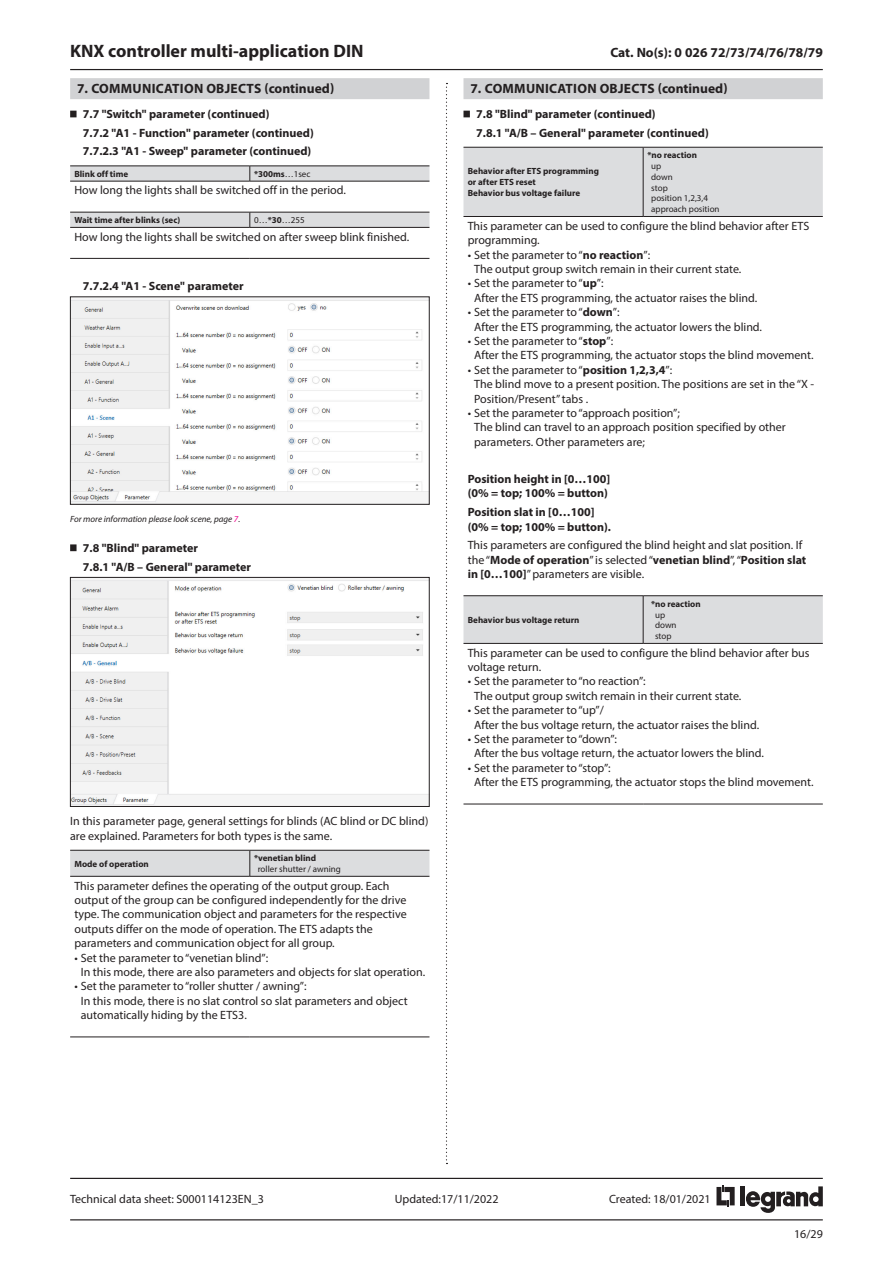
<style>
.page{position:relative;width:893px;height:1263px;background:#fff}
.page>*{position:absolute;margin:0;border:0;box-sizing:border-box;transform-origin:0 0}
.t1{font:700 18px "Myriad Pro";color:#231f20}
.chapitre_fond_gris{font:700 13.5px "Myriad Pro";letter-spacing:.01em;color:#231f20}
.Texte_courant{font:12px/14.4px "Myriad Pro";color:#231f20}
.Texte_courant-2{font:700 12px/14.4px "Myriad Pro";color:#231f20}
.Texte_Tab{font:700 9px "Myriad Pro";color:#231f20}
.Texte_Tab-2{font:9px "Myriad Pro";color:#231f20}
.legendes_tableaux{font:italic 9px "Myriad Pro";color:#231f20}
.s1{font-weight:400}
.s2{font-weight:700}
.s3{color:#ed028c}
</style>
<div class="page">
<hr style="left:70px;top:1219px;width:753px;height:1px;background:#231f20">
<svg style="left:446px;top:83px;width:1px;height:1081px"></svg>
<hr style="left:70px;top:1178px;width:753px;height:1px;background:#231f20">
<hr style="left:70px;top:69px;width:753px;height:1px;background:#231f20">
<svg style="left:716px;top:1185px;width:19px;height:22px"></svg>
<hr style="left:741px;top:1186px;width:4px;height:20px;background:#231f20">
<svg style="left:746px;top:1186px;width:77px;height:27px"></svg>
<div style="left:70px;top:78px;width:359px;height:21px;background:#d1d2d4"></div>
<div style="left:70px;top:111px;width:7px;height:6px;background:#231f20"></div>
<div style="left:70px;top:544px;width:7px;height:7px;background:#231f20"></div>
<svg style="left:70px;top:166px;width:359px;height:61px"></svg>
<hr style="left:70px;top:227px;width:180px;height:1px;background:#231f20">
<hr style="left:250px;top:227px;width:179px;height:1px;background:#231f20">
<hr style="left:70px;top:258px;width:180px;height:1px;background:#231f20">
<hr style="left:250px;top:258px;width:179px;height:1px;background:#231f20">
<img style="left:72px;top:299px;width:355px;height:203px">
<img style="left:72px;top:579px;width:355px;height:226px">
<div style="left:70px;top:577px;width:359px;height:230px;border:1px solid #231f20"></div>
<svg style="left:70px;top:850px;width:359px;height:26px;background:#d4d5d7"></svg>
<hr style="left:70px;top:876px;width:180px;height:1px;background:#231f20">
<hr style="left:250px;top:876px;width:179px;height:1px;background:#231f20">
<hr style="left:70px;top:1037px;width:180px;height:1px;background:#231f20">
<hr style="left:250px;top:1037px;width:179px;height:1px;background:#231f20">
<div style="left:463px;top:78px;width:360px;height:21px;background:#d1d2d4"></div>
<div style="left:463px;top:111px;width:7px;height:6px;background:#231f20"></div>
<svg style="left:463px;top:148px;width:360px;height:495px"></svg>
<hr style="left:463px;top:147px;width:180px;height:1px;background:#231f20">
<hr style="left:643px;top:147px;width:180px;height:1px;background:#231f20">
<hr style="left:643px;top:147px;width:1px;height:69px;background:#231f20">
<hr style="left:463px;top:216px;width:180px;height:1px;background:#231f20">
<hr style="left:643px;top:216px;width:180px;height:1px;background:#231f20">
<hr style="left:463px;top:595px;width:180px;height:1px;background:#231f20">
<hr style="left:643px;top:595px;width:180px;height:1px;background:#231f20">
<hr style="left:643px;top:596px;width:1px;height:47px;background:#231f20">
<hr style="left:463px;top:643px;width:180px;height:1px;background:#231f20">
<hr style="left:643px;top:643px;width:180px;height:1px;background:#231f20">
<hr style="left:463px;top:804px;width:180px;height:1px;background:#231f20">
<hr style="left:643px;top:804px;width:180px;height:1px;background:#231f20">
<h1 class="t1" style="left:70px;top:39px;width:295px">KNX controller multi-application DIN</h1>
<p class="chapitre_fond_gris" style="left:610px;top:43px;width:214px">Cat. No(s): 0 026 72/73/74/76/78/79</p>
<p class="chapitre_fond_gris" style="left:77px;top:80px;width:259px">7. COMMUNICATION OBJECTS (continued)</p>
<p class="Texte_courant-2" style="left:83px;top:106px;width:188px">7.7 "Switch" parameter (continued)</p>
<p class="Texte_courant-2" style="left:83px;top:125px;width:232px">7.7.2 "A1 - Function" parameter (continued)</p>
<p class="Texte_courant-2" style="left:83px;top:144px;width:230px">7.7.2.3 "A1 - Sweep" parameter (continued)</p>
<p class="Texte_Tab" style="left:74px;top:168px;width:55px">Blink off time</p>
<p class="Texte_Tab" style="left:254px;top:168px;width:58px">*300ms<span class="s1">…1sec</span></p>
<p class="Texte_courant" style="left:74px;top:183px;width:273px">How long the lights shall be switched off in the period.</p>
<p class="Texte_Tab" style="left:74px;top:214px;width:107px">Wait time after blinks (sec)</p>
<p class="Texte_Tab-2" style="left:254px;top:215px;width:52px">0…<span class="s2">*30</span>…255</p>
<p class="Texte_courant" style="left:74px;top:229px;width:336px">How long the lights shall be switched on after sweep blink finished.</p>
<p class="Texte_courant-2" style="left:83px;top:278px;width:162px">7.7.2.4 "A1 - Scene" parameter</p>
<p class="chapitre_fond_gris" style="left:470px;top:80px;width:259px">7. COMMUNICATION OBJECTS (continued)</p>
<p class="Texte_courant-2" style="left:476px;top:106px;width:181px">7.8 "Blind" parameter (continued)</p>
<p class="Texte_courant-2" style="left:476px;top:125px;width:234px">7.8.1 "A/B – General" parameter (continued)</p>
<p class="Texte_Tab" style="left:468px;top:166px;width:133px">Behavior after ETS programming</p>
<p class="Texte_Tab" style="left:468px;top:176px;width:70px">or after ETS reset</p>
<p class="Texte_Tab" style="left:468px;top:187px;width:114px">Behavior bus voltage failure</p>
<p class="Texte_Tab" style="left:647px;top:149px;width:51px">*no reaction</p>
<p class="Texte_Tab-2" style="left:651px;top:160px;width:12px">up</p>
<p class="Texte_Tab-2" style="left:651px;top:171px;width:23px">down</p>
<p class="Texte_Tab-2" style="left:651px;top:182px;width:18px">stop</p>
<p class="Texte_Tab-2" style="left:651px;top:193px;width:58px">position 1,2,3,4</p>
<p class="Texte_Tab-2" style="left:651px;top:204px;width:70px">approach position</p>
<p class="Texte_courant" style="left:468px;top:218px;width:343px">This parameter can be used to configure the blind behavior after ETS programming.</p>
<p class="Texte_courant" style="left:474px;top:247px;width:269px;text-indent:-6px">• Set the parameter to “<span class="s2">no reaction</span>”:<br>The output group switch remain in their current state.</p>
<p class="Texte_courant" style="left:474px;top:276px;width:285px;text-indent:-6px">• Set the parameter to “<span class="s2">up</span>”:<br>After the ETS programming, the actuator raises the blind.</p>
<p class="Texte_courant" style="left:474px;top:305px;width:289px;text-indent:-6px">• Set the parameter to “<span class="s2">down</span>”:<br>After the ETS programming, the actuator lowers the blind.</p>
<p class="Texte_courant" style="left:474px;top:334px;width:341px;text-indent:-6px">• Set the parameter to “<span class="s2">stop</span>”:<br>After the ETS programming, the actuator stops the blind movement.</p>
<p class="Texte_courant" style="left:474px;top:362px;width:342px;text-indent:-6px">• Set the parameter to “<span class="s2">position 1,2,3,4</span>”:<br>The blind move to a present position. The positions are set in the “X -<br>Position/Present” tabs .</p>
<p class="Texte_courant" style="left:474px;top:406px;width:313px;text-indent:-6px">• Set the parameter to “approach position”;<br>The blind can travel to an approach position specified by other parameters. Other parameters are;</p>
<p class="Texte_courant-2" style="left:468px;top:471px;width:144px">Position height in [0…100] (0% = top; 100% = button)</p>
<p class="Texte_courant-2" style="left:468px;top:504px;width:144px">Position slat in [0…100] (0% = top; 100% = button).</p>
<p class="Texte_courant" style="left:468px;top:538px;width:340px">This parameters are configured the blind height and slat position. If the “<span class="s2">Mode of operation</span>” is selected “<span class="s2">venetian blind</span>”, “<span class="s2">Position slat in [0…100]</span>” parameters are visible.</p>
<p class="Texte_Tab" style="left:468px;top:614px;width:113px">Behavior bus voltage return</p>
<p class="legendes_tableaux" style="left:70px;top:513px;width:172px">For more information please look scene, page <span class="s3">7</span>.</p>
<p class="Texte_courant-2" style="left:83px;top:540px;width:117px">7.8 "Blind" parameter</p>
<p class="Texte_courant-2" style="left:83px;top:559px;width:170px">7.8.1 "A/B – General" parameter</p>
<p class="Texte_Tab" style="left:651px;top:598px;width:51px">*no reaction</p>
<p class="Texte_Tab-2" style="left:655px;top:609px;width:12px">up</p>
<p class="Texte_Tab-2" style="left:655px;top:620px;width:23px">down</p>
<p class="Texte_Tab-2" style="left:655px;top:631px;width:18px">stop</p>
<p class="Texte_courant" style="left:468px;top:645px;width:343px">This parameter can be used to configure the blind behavior after bus voltage return.</p>
<p class="Texte_courant" style="left:474px;top:674px;width:269px;text-indent:-6px">• Set the parameter to “no reaction”:<br>The output group switch remain in their current state.</p>
<p class="Texte_courant" style="left:474px;top:703px;width:287px;text-indent:-6px">• Set the parameter to “up”/<br>After the bus voltage return, the actuator raises the blind.</p>
<p class="Texte_courant" style="left:474px;top:732px;width:291px;text-indent:-6px">• Set the parameter to “down”:<br>After the bus voltage return, the actuator lowers the blind.</p>
<p class="Texte_courant" style="left:474px;top:760px;width:341px;text-indent:-6px">• Set the parameter to “stop”:<br>After the ETS programming, the actuator stops the blind movement.</p>
<p class="Texte_courant" style="left:70px;top:814px;width:360px">In this parameter page, general settings for blinds (AC blind or DC blind) are explained. Parameters for both types is the same.</p>
<p class="Texte_Tab" style="left:74px;top:858px;width:76px">Mode of operation</p>
<p class="Texte_Tab" style="left:254px;top:852px;width:64px">*venetian blind</p>
<p class="Texte_Tab-2" style="left:258px;top:863px;width:85px">roller shutter / awning</p>
<p class="Texte_courant" style="left:74px;top:878px;width:334px">This parameter defines the operating of the output group. Each output of the group can be configured independently for the drive type. The communication object and parameters for the respective outputs differ on the mode of operation. The ETS adapts the parameters and communication object for all group.</p>
<p class="Texte_courant" style="left:81px;top:950px;width:346px;text-indent:-6px">• Set the parameter to “venetian blind”:<br>In this mode, there are also parameters and objects for slat operation.</p>
<p class="Texte_courant" style="left:81px;top:979px;width:328px;text-indent:-6px">• Set the parameter to “roller shutter / awning”:<br>In this mode, there is no slat control so slat parameters and object automatically hiding by the ETS3.</p>
<p class="Texte_courant" style="left:70px;top:1192px;width:195px">Technical data sheet: S000114123EN_3</p>
<p class="Texte_courant" style="left:395px;top:1192px;width:105px">Updated:17/11/2022</p>
<p class="Texte_courant" style="left:609px;top:1192px;width:103px">Created: 18/01/2021</p>
<p class="Texte_courant" style="left:794px;top:1226px;width:30px">16/29</p>
</div>
